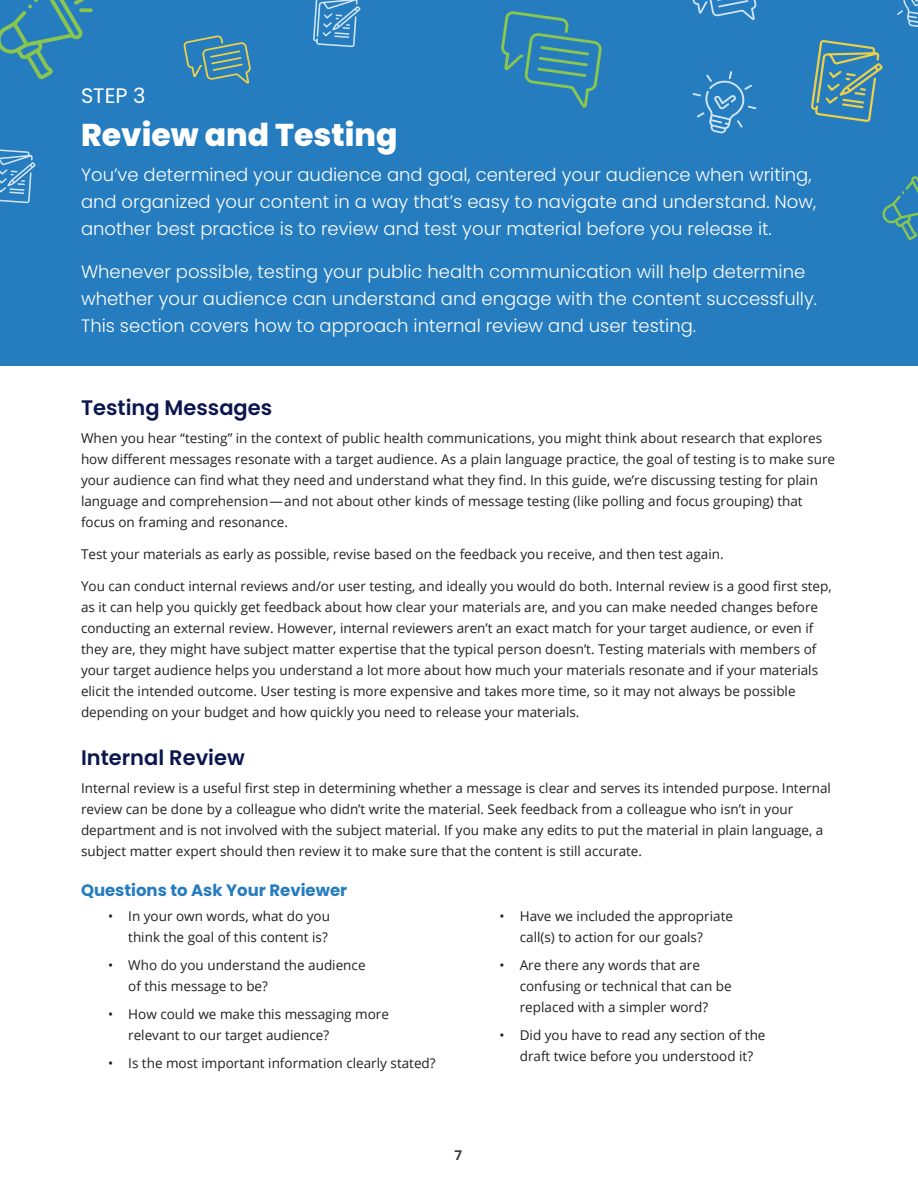
<style>
.page{position:relative;width:918px;height:1188px;background:#fff}
.page>*{position:absolute;margin:0;border:0;box-sizing:border-box;transform-origin:0 0}
.t1{font:800 31.5px "Poppins";color:#fff}
.t2{font:600 21px "Poppins";color:#0b154e}
.t3{font:21px "Poppins";color:#fff}
.t4{font:300 18px/27px "Poppins";color:#fff}
.t5{font:700 16.5px "Poppins";color:#257cbf}
.t6{font:13.5px/21px "Open Sans";color:#231f20}
.t7{font:700 13.5px "Open Sans";color:#3f3f3f}
</style>
<div class="page">
<div style="left:0;top:0;width:918px;height:365px;background:#257cbf"></div>
<svg style="left:0;top:0;width:91px;height:79px"></svg>
<svg style="left:882px;top:176px;width:36px;height:64px"></svg>
<svg style="left:692px;top:71px;width:64px;height:63px"></svg>
<svg style="left:897px;top:0;width:21px;height:27px"></svg>
<svg style="left:501px;top:11px;width:101px;height:97px"></svg>
<svg style="left:183px;top:35px;width:68px;height:49px"></svg>
<svg style="left:692px;top:0;width:65px;height:20px"></svg>
<svg style="left:811px;top:40px;width:72px;height:82px"></svg>
<svg style="left:313px;top:0;width:47px;height:47px"></svg>
<svg style="left:0;top:149px;width:35px;height:54px"></svg>
<h2 class="t3" style="left:81px;top:87px;width:66px">STEP 3</h2>
<h1 class="t1" style="left:81px;top:120px;width:318px">Review and Testing</h1>
<p class="t4" style="left:81px;top:164px;width:737px">You’ve determined your audience and goal, centered your audience when writing, and organized your content in a way that’s easy to navigate and understand. Now, another best practice is to review and test your material before you release it.</p>
<h3 class="t4" style="left:81px;top:260px;width:738px">Whenever possible, testing your public health communication will help determine whether your audience can understand and engage with the content successfully.<br>This section covers how to approach internal review and user testing.</h3>
<h2 class="t2" style="left:81px;top:399px;width:193px">Testing Messages</h2>
<p class="t6" style="left:81px;top:427px;width:756px">When you hear “testing” in the context of public health communications, you might think about research that explores how different messages resonate with a target audience. As a plain language practice, the goal of testing is to make sure your audience can find what they need and understand what they find. In this guide, we’re discussing testing for plain language and comprehension—and not about other kinds of message testing (like polling and focus grouping) that focus on framing and resonance.</p>
<p class="t6" style="left:81px;top:543px;width:644px">Test your materials as early as possible, revise based on the feedback you receive, and then test again.</p>
<p class="t6" style="left:81px;top:575px;width:752px">You can conduct internal reviews and/or user testing, and ideally you would do both. Internal review is a good first step, as it can help you quickly get feedback about how clear your materials are, and you can make needed changes before conducting an external review. However, internal reviewers aren’t an exact match for your target audience, or even if they are, they might have subject matter expertise that the typical person doesn’t. Testing materials with members of your target audience helps you understand a lot more about how much your materials resonate and if your materials elicit the intended outcome. User testing is more expensive and takes more time, so it may not always be possible depending on your budget and how quickly you need to release your materials.</p>
<h2 class="t2" style="left:81px;top:748px;width:165px">Internal Review</h2>
<p class="t6" style="left:81px;top:777px;width:752px">Internal review is a useful first step in determining whether a message is clear and serves its intended purpose. Internal review can be done by a colleague who didn’t write the material. Seek feedback from a colleague who isn’t in your department and is not involved with the subject material. If you make any edits to put the material in plain language, a subject matter expert should then review it to make sure that the content is still accurate.</p>
<p class="t5" style="left:81px;top:881px;width:268px">Questions to Ask Your Reviewer</p>
<p class="t6" style="left:108px;top:907px;width:223px;text-align:right">• In your own words, what do you think the goal of this content is?</p>
<p class="t6" style="left:128px;top:956px;width:239px;text-indent:-20px">• Who do you understand the audience of this message to be?</p>
<p class="t6" style="left:128px;top:1005px;width:262px;text-indent:-20px">• How could we make this messaging more relevant to our target audience?</p>
<p class="t6" style="left:108px;top:1054px;width:329px">• Is the most important information clearly stated?</p>
<p class="t6" style="left:520px;top:907px;width:215px;text-indent:-20px">• Have we included the appropriate call(s) to action for our goals?</p>
<p class="t6" style="left:520px;top:956px;width:213px;text-indent:-20px">• Are there any words that are confusing or technical that can be replaced with a simpler word?</p>
<p class="t6" style="left:500px;top:1026px;width:268px;text-align:center">• Did you have to read any section of the draft twice before you understood it?</p>
<p class="t7" style="left:455px;top:1150px;width:9px">7</p>
</div>
